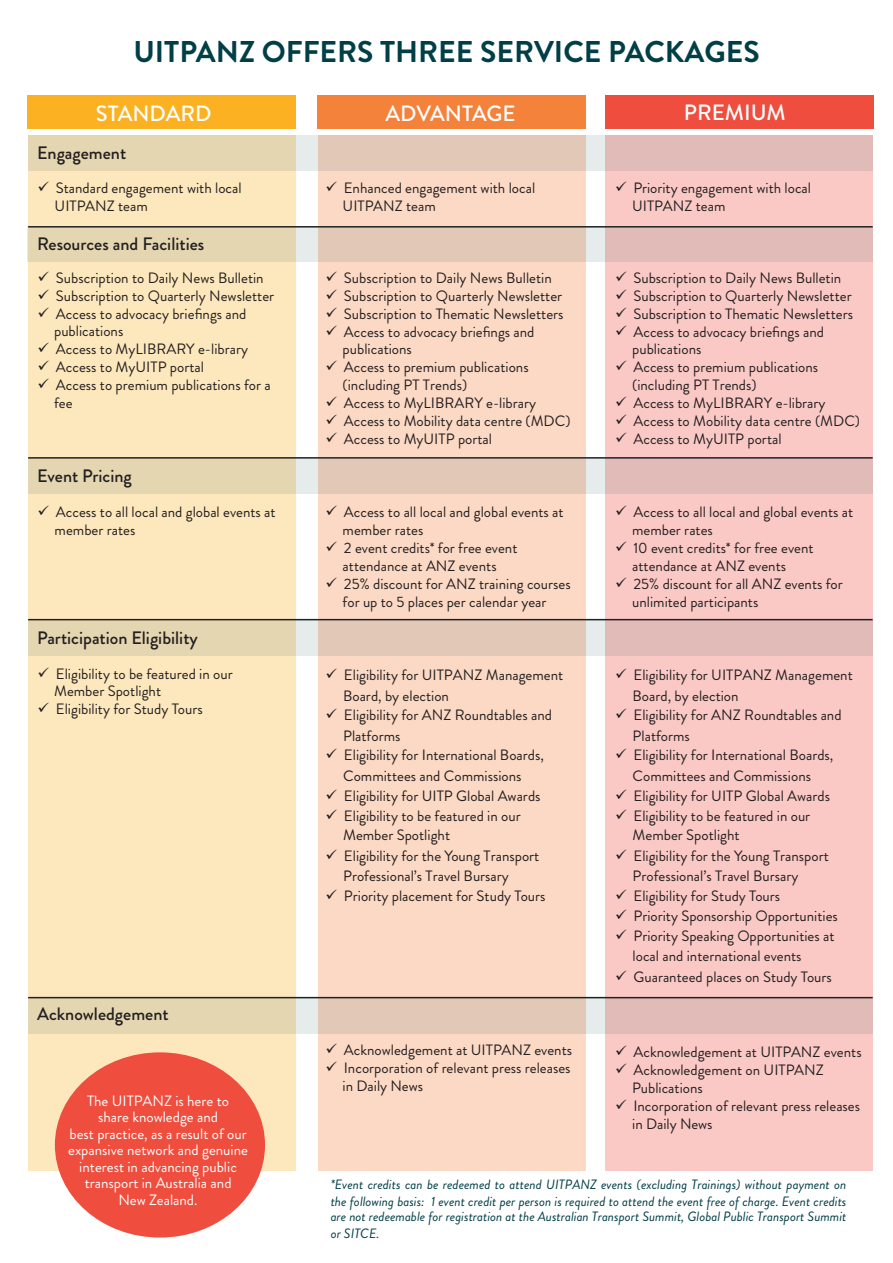
<style>
.page{position:relative;width:893px;height:1263px;background:#fff}
.page>*{position:absolute;margin:0;border:0;box-sizing:border-box;transform-origin:0 0}
.t1{font:31.5px "Brandon Grotesque";color:#003f46}
.t2{font:700 30px "Brandon Grotesque";color:#003f46}
.t3{font:500 22.2px "Brandon Grotesque";color:#fff}
.t4{font:500 18px "Brandon Grotesque";color:#231f20}
.t5{font:15px/18px "Brandon Grotesque";color:#231f20}
.t6{font:15px/16.5px "Brandon Grotesque";color:#fff;text-align:center}
.t7{font:italic 13.5px/16px "Brandon Grotesque";color:#003f46;text-align:justify}
</style>
<div class="page">
<div style="left:27px;top:96px;width:269px;height:33px;background:#fbb121"></div>
<div style="left:317px;top:96px;width:269px;height:33px;background:#f4823b"></div>
<div style="left:605px;top:96px;width:269px;height:33px;background:#ef4d3d"></div>
<div style="left:28px;top:135px;width:268px;height:1036px;background:#fde7bc"></div>
<div style="left:318px;top:135px;width:268px;height:1036px;background:#fbd9c4"></div>
<div style="left:605px;top:135px;width:268px;height:1036px;background:#fac9c5"></div>
<hr style="left:28px;top:619px;width:845px;height:1px;background:#231f20">
<hr style="left:28px;top:997px;width:845px;height:1px;background:#231f20">
<hr style="left:28px;top:457px;width:845px;height:2px;background:#231f20">
<svg style="left:28px;top:135px;width:844px;height:36px"></svg>
<svg style="left:27px;top:226px;width:846px;height:35px"></svg>
<svg style="left:28px;top:458px;width:845px;height:36px"></svg>
<svg style="left:28px;top:620px;width:844px;height:36px"></svg>
<svg style="left:28px;top:998px;width:844px;height:35px"></svg>
<div style="left:55px;top:1052px;width:210px;height:185px;background:#ef4d3d;border-radius:50%"></div>
<h2 class="t2" style="left:133px;top:31px;width:628px">UITPANZ OFFERS THREE SERVICE PACKAGES</h2>
<h1 class="t1" style="left:242px;top:35px;width:421px">UITP MEMBERSHIP BENEFITS</h1>
<h3 class="t3" style="left:96px;top:98px;width:117px">STANDARD</h3>
<h3 class="t3" style="left:385px;top:98px;width:132px">ADVANTAGE</h3>
<h3 class="t3" style="left:684px;top:97px;width:103px">PREMIUM</h3>
<p class="t4" style="left:37px;top:141px;width:91px">Engagement</p>
<p class="t5" style="left:55px;top:179px;width:189px;text-indent:-17px">✓ Standard engagement with local<br>UITPANZ team</p>
<p class="t4" style="left:37px;top:231px;width:169px">Resources and Facilities</p>
<p class="t5" style="left:37px;top:269px;width:228px">✓ Subscription to Daily News Bulletin</p>
<p class="t5" style="left:37px;top:287px;width:238px">✓ Subscription to Quarterly Newsletter</p>
<p class="t5" style="left:54px;top:305px;width:194px;line-height:17.5px;text-indent:-17px">✓ Access to advocacy briefings and publications</p>
<p class="t5" style="left:37px;top:340px;width:212px">✓ Access to MyLIBRARY e-library</p>
<p class="t5" style="left:37px;top:358px;width:168px">✓ Access to MyUITP portal</p>
<p class="t5" style="left:54px;top:376px;width:218px;line-height:17.5px;text-indent:-17px">✓ Access to premium publications for a fee</p>
<p class="t4" style="left:37px;top:463px;width:96px">Event Pricing</p>
<p class="t5" style="left:55px;top:503px;width:223px;text-indent:-17px">✓ Access to all local and global events at member rates</p>
<p class="t4" style="left:37px;top:626px;width:162px">Participation Eligibility</p>
<p class="t5" style="left:54px;top:665px;width:180px;line-height:17.5px;text-indent:-17px">✓ Eligibility to be featured in our<br>Member Spotlight</p>
<p class="t5" style="left:37px;top:700px;width:167px">✓ Eligibility for Study Tours</p>
<p class="t4" style="left:37px;top:1001px;width:133px">Acknowledgement</p>
<p class="t6" style="left:68px;top:1092px;width:181px">The UITPANZ is here to<br>share knowledge and<br>best practice, as a result of our expansive network and genuine interest in advancing public transport in Australia and<br>New Zealand.</p>
<p class="t5" style="left:343px;top:179px;width:194px;text-indent:-17px">✓ Enhanced engagement with local<br>UITPANZ team</p>
<p class="t5" style="left:325px;top:269px;width:228px">✓ Subscription to Daily News Bulletin</p>
<p class="t5" style="left:325px;top:287px;width:238px">✓ Subscription to Quarterly Newsletter</p>
<p class="t5" style="left:325px;top:305px;width:240px">✓ Subscription to Thematic Newsletters</p>
<p class="t5" style="left:343px;top:323px;width:193px;line-height:17.5px;text-indent:-17px">✓ Access to advocacy briefings and publications</p>
<p class="t5" style="left:343px;top:358px;width:188px;text-indent:-17px">✓ Access to premium publications (including PT Trends)</p>
<p class="t5" style="left:325px;top:394px;width:212px">✓ Access to MyLIBRARY e-library</p>
<p class="t5" style="left:325px;top:412px;width:247px">✓ Access to Mobility data centre (MDC)</p>
<p class="t5" style="left:325px;top:430px;width:168px">✓ Access to MyUITP portal</p>
<p class="t5" style="left:343px;top:503px;width:223px;text-indent:-17px">✓ Access to all local and global events at member rates</p>
<p class="t5" style="left:325px;top:539px;width:194px;text-align:center">✓ 2 event credits* for free event attendance at ANZ events</p>
<p class="t5" style="left:325px;top:575px;width:247px;text-align:center">✓ 25% discount for ANZ training courses for up to 5 places per calendar year</p>
<p class="t5" style="left:343px;top:665px;width:222px;line-height:20.2px;text-indent:-18px">✓ Eligibility for UITPANZ Management<br>Board, by election</p>
<p class="t5" style="left:343px;top:705px;width:211px;line-height:20.2px;text-indent:-18px">✓ Eligibility for ANZ Roundtables and<br>Platforms</p>
<p class="t5" style="left:325px;top:745px;width:220px;line-height:20.2px;text-align:center">✓ Eligibility for International Boards,<br>Committees and Commissions</p>
<p class="t5" style="left:325px;top:787px;width:217px">✓ Eligibility for UITP Global Awards</p>
<p class="t5" style="left:343px;top:806px;width:179px;line-height:19.8px;text-indent:-18px">✓ Eligibility to be featured in our<br>Member Spotlight</p>
<p class="t5" style="left:343px;top:846px;width:198px;line-height:20.2px;text-indent:-18px">✓ Eligibility for the Young Transport<br>Professional’s Travel Bursary</p>
<p class="t5" style="left:325px;top:887px;width:222px">✓ Priority placement for Study Tours</p>
<p class="t5" style="left:325px;top:1041px;width:248px">✓ Acknowledgement at UITPANZ events</p>
<p class="t5" style="left:343px;top:1059px;width:229px;text-indent:-17px">✓ Incorporation of relevant press releases in Daily News</p>
<p class="t5" style="left:632px;top:179px;width:180px;text-indent:-17px">✓ Priority engagement with local<br>UITPANZ team</p>
<p class="t5" style="left:615px;top:269px;width:228px">✓ Subscription to Daily News Bulletin</p>
<p class="t5" style="left:615px;top:287px;width:238px">✓ Subscription to Quarterly Newsletter</p>
<p class="t5" style="left:615px;top:305px;width:240px">✓ Subscription to Thematic Newsletters</p>
<p class="t5" style="left:632px;top:323px;width:193px;line-height:17.5px;text-indent:-17px">✓ Access to advocacy briefings and publications</p>
<p class="t5" style="left:632px;top:358px;width:188px;text-indent:-17px">✓ Access to premium publications (including PT Trends)</p>
<p class="t5" style="left:615px;top:394px;width:212px">✓ Access to MyLIBRARY e-library</p>
<p class="t5" style="left:615px;top:412px;width:247px">✓ Access to Mobility data centre (MDC)</p>
<p class="t5" style="left:615px;top:430px;width:168px">✓ Access to MyUITP portal</p>
<p class="t5" style="left:632px;top:503px;width:223px;text-indent:-17px">✓ Access to all local and global events at member rates</p>
<p class="t5" style="left:632px;top:539px;width:183px;text-indent:-17px">✓ 10 event credits* for free event attendance at ANZ events</p>
<p class="t5" style="left:632px;top:575px;width:212px;text-indent:-17px">✓ 25% discount for all ANZ events for unlimited participants</p>
<p class="t5" style="left:633px;top:665px;width:222px;line-height:20.2px;text-indent:-18px">✓ Eligibility for UITPANZ Management<br>Board, by election</p>
<p class="t5" style="left:633px;top:705px;width:211px;line-height:20.2px;text-indent:-18px">✓ Eligibility for ANZ Roundtables and<br>Platforms</p>
<p class="t5" style="left:615px;top:745px;width:220px;line-height:20.2px;text-align:center">✓ Eligibility for International Boards,<br>Committees and Commissions</p>
<p class="t5" style="left:615px;top:787px;width:217px">✓ Eligibility for UITP Global Awards</p>
<p class="t5" style="left:633px;top:806px;width:179px;line-height:19.8px;text-indent:-18px">✓ Eligibility to be featured in our<br>Member Spotlight</p>
<p class="t5" style="left:633px;top:846px;width:198px;line-height:20.2px;text-indent:-18px">✓ Eligibility for the Young Transport<br>Professional’s Travel Bursary</p>
<p class="t5" style="left:615px;top:887px;width:167px">✓ Eligibility for Study Tours</p>
<p class="t5" style="left:615px;top:907px;width:224px">✓ Priority Sponsorship Opportunities</p>
<p class="t5" style="left:633px;top:926px;width:203px;line-height:20.2px;text-indent:-18px">✓ Priority Speaking Opportunities at local and international events</p>
<p class="t5" style="left:615px;top:968px;width:218px">✓ Guaranteed places on Study Tours</p>
<p class="t5" style="left:615px;top:1043px;width:248px">✓ Acknowledgement at UITPANZ events</p>
<p class="t5" style="left:632px;top:1061px;width:193px;text-indent:-17px">✓ Acknowledgement on UITPANZ<br>Publications</p>
<p class="t5" style="left:632px;top:1097px;width:229px;text-indent:-17px">✓ Incorporation of relevant press releases in Daily News</p>
<p class="t7" style="left:331px;top:1177px;width:517px">*Event credits can be redeemed to attend UITPANZ events (excluding Trainings) without payment on the following basis: 1 event credit per person is required to attend the event free of charge. Event credits are not redeemable for registration at the Australian Transport Summit, Global Public Transport Summit or SITCE.</p>
</div>
